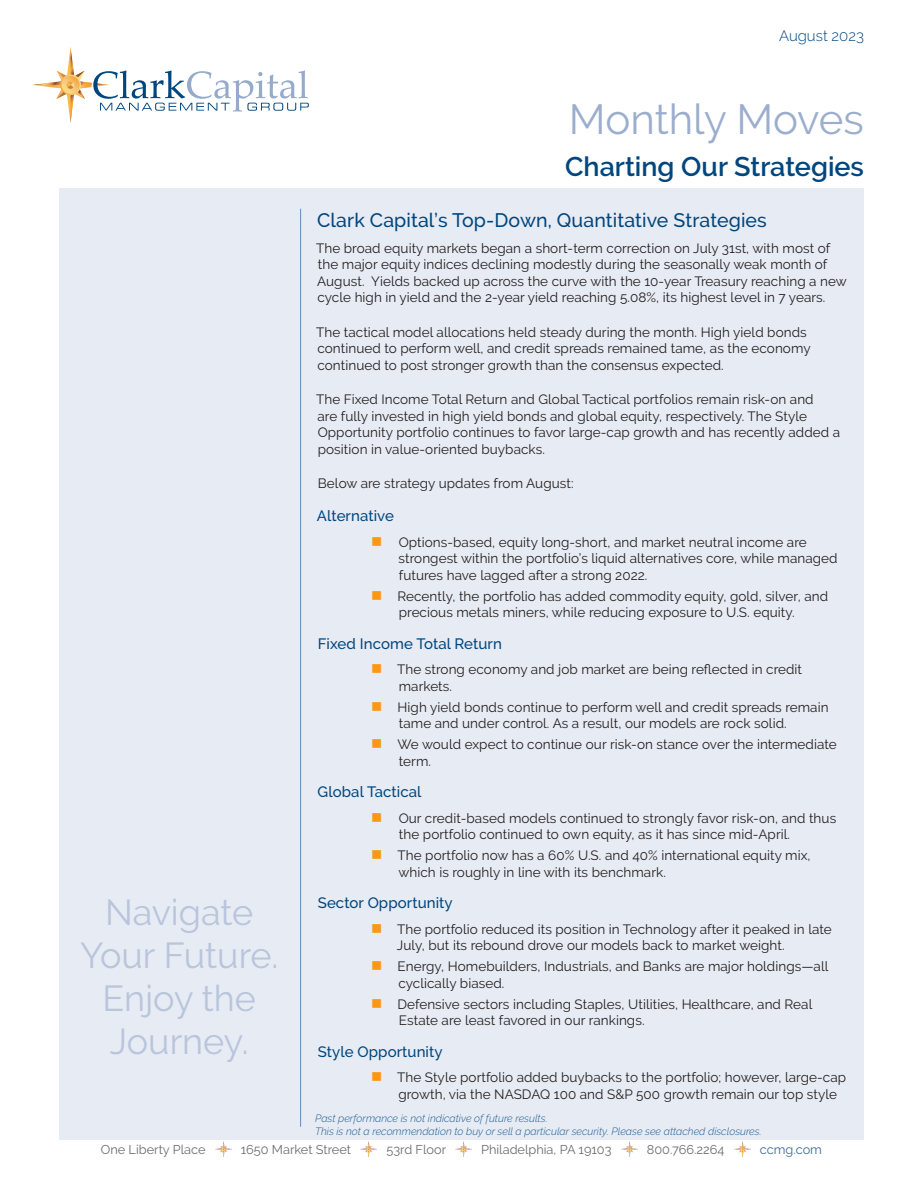
<style>
.page{position:relative;width:918px;height:1188px;background:#fff}
.page>*{position:absolute;margin:0;border:0;box-sizing:border-box;transform-origin:0 0}
.t1{font:42px "Raleway";letter-spacing:-.005em;color:#9caecd}
.t2{font:36px/43.2px "Raleway";color:#b9c5dc;text-align:center}
.t3{font:600 27px "Raleway";color:#00467e}
.New_Quarter{font:500 19.5px "Raleway";letter-spacing:.005em;color:#00467e}
.Product_Names{font:500 15px "Raleway";letter-spacing:.005em;color:#00467e}
.New___Body_Text{font:500 15px "Raleway";letter-spacing:.005em;color:#00467e}
.t4{font:300 15px "Raleway";color:#00467e}
.New___Body_Text-2{font:13.5px/16.5px "Raleway";letter-spacing:.005em;color:#231f20}
.t5{font:12.75px "Raleway";color:#6c6d70}
.t6{font:12.75px "Raleway";color:#3c6a9d}
.t7{font:italic 300 10.5px/12.6px "Raleway";color:#1a5d93}
</style>
<div class="page">
<div style="left:60px;top:188px;width:804px;height:951px;background:#e7ebf3"></div>
<svg style="left:32px;top:47px;width:277px;height:76px"></svg>
<img style="left:215px;top:1141px;width:16px;height:16px">
<img style="left:361px;top:1141px;width:16px;height:16px">
<img style="left:456px;top:1141px;width:15px;height:16px">
<img style="left:621px;top:1141px;width:16px;height:16px">
<img style="left:734px;top:1141px;width:16px;height:16px">
<hr style="left:300px;top:209px;width:1px;height:918px;background:#6b89b4">
<p class="t4" style="left:779px;top:27px;width:86px">August 2023</p>
<h2 class="t2" style="left:80px;top:890px;width:200px">Navigate<br>Your Future.<br>Enjoy the<br>Journey.</h2>
<h1 class="t1" style="left:569px;top:95px;width:297px">Monthly Moves</h1>
<h3 class="t3" style="left:565px;top:151px;width:300px">Charting Our Strategies</h3>
<p class="New_Quarter" style="left:317px;top:209px;width:451px">Clark Capital’s Top-Down, Quantitative Strategies</p>
<p class="New___Body_Text-2" style="left:316px;top:240px;width:532px">The broad equity markets began a short-term correction on July 31st, with most of the major equity indices declining modestly during the seasonally weak month of August. Yields backed up across the curve with the 10-year Treasury reaching a new cycle high in yield and the 2-year yield reaching 5.08%, its highest level in 7 years.</p>
<p class="New___Body_Text-2" style="left:316px;top:324px;width:496px">The tactical model allocations held steady during the month. High yield bonds continued to perform well, and credit spreads remained tame, as the economy continued to post stronger growth than the consensus expected.</p>
<p class="New___Body_Text-2" style="left:316px;top:391px;width:525px">The Fixed Income Total Return and Global Tactical portfolios remain risk-on and<br>are fully invested in high yield bonds and global equity, respectively. The Style Opportunity portfolio continues to favor large-cap growth and has recently added a position in value-oriented buybacks.</p>
<p class="New___Body_Text-2" style="left:318px;top:475px;width:257px">Below are strategy updates from August:</p>
<p class="New___Body_Text" style="left:317px;top:507px;width:79px">Alternative</p>
<p class="New___Body_Text-2" style="left:399px;top:534px;width:441px">Options-based, equity long-short, and market neutral income are strongest within the portfolio’s liquid alternatives core, while managed futures have lagged after a strong 2022.</p>
<p class="New___Body_Text-2" style="left:398px;top:588px;width:432px">Recently, the portfolio has added commodity equity, gold, silver, and precious metals miners, while reducing exposure to U.S. equity.</p>
<p class="Product_Names" style="left:318px;top:635px;width:186px">Fixed Income Total Return</p>
<p class="New___Body_Text-2" style="left:397px;top:661px;width:407px">The strong economy and job market are being reflected in credit markets.</p>
<p class="New___Body_Text-2" style="left:398px;top:699px;width:433px">High yield bonds continue to perform well and credit spreads remain tame and under control. As a result, our models are rock solid.</p>
<p class="New___Body_Text-2" style="left:398px;top:736px;width:441px">We would expect to continue our risk-on stance over the intermediate term.</p>
<p class="Product_Names" style="left:318px;top:783px;width:105px">Global Tactical</p>
<p class="New___Body_Text-2" style="left:399px;top:810px;width:439px">Our credit-based models continued to strongly favor risk-on, and thus the portfolio continued to own equity, as it has since mid-April.</p>
<p class="New___Body_Text-2" style="left:398px;top:847px;width:415px">The portfolio now has a 60% U.S. and 40% international equity mix, which is roughly in line with its benchmark.</p>
<p class="Product_Names" style="left:318px;top:894px;width:136px">Sector Opportunity</p>
<p class="New___Body_Text-2" style="left:397px;top:921px;width:437px">The portfolio reduced its position in Technology after it peaked in late<br>July, but its rebound drove our models back to market weight.</p>
<p class="New___Body_Text-2" style="left:398px;top:958px;width:432px">Energy, Homebuilders, Industrials, and Banks are major holdings—all cyclically biased.</p>
<p class="New___Body_Text-2" style="left:398px;top:996px;width:416px">Defensive sectors including Staples, Utilities, Healthcare, and Real<br>Estate are least favored in our rankings.</p>
<p class="Product_Names" style="left:318px;top:1043px;width:126px">Style Opportunity</p>
<p class="New___Body_Text-2" style="left:397px;top:1069px;width:451px">The Style portfolio added buybacks to the portfolio; however, large-cap growth, via the NASDAQ 100 and S&amp;P 500 growth remain our top style</p>
<p class="t7" style="left:315px;top:1112px;width:448px">Past performance is not indicative of future results.<br>This is not a recommendation to buy or sell a particular security. Please see attached disclosures.</p>
<p class="t5" style="left:101px;top:1142px;width:106px">One Liberty Place</p>
<p class="t5" style="left:241px;top:1142px;width:112px">1650 Market Street</p>
<p class="t5" style="left:386px;top:1142px;width:61px">53rd Floor</p>
<p class="t5" style="left:481px;top:1142px;width:132px">Philadelphia, PA 19103</p>
<p class="t5" style="left:647px;top:1142px;width:79px">800.766.2264</p>
<p class="t6" style="left:760px;top:1142px;width:64px">ccmg.com</p>
</div>
